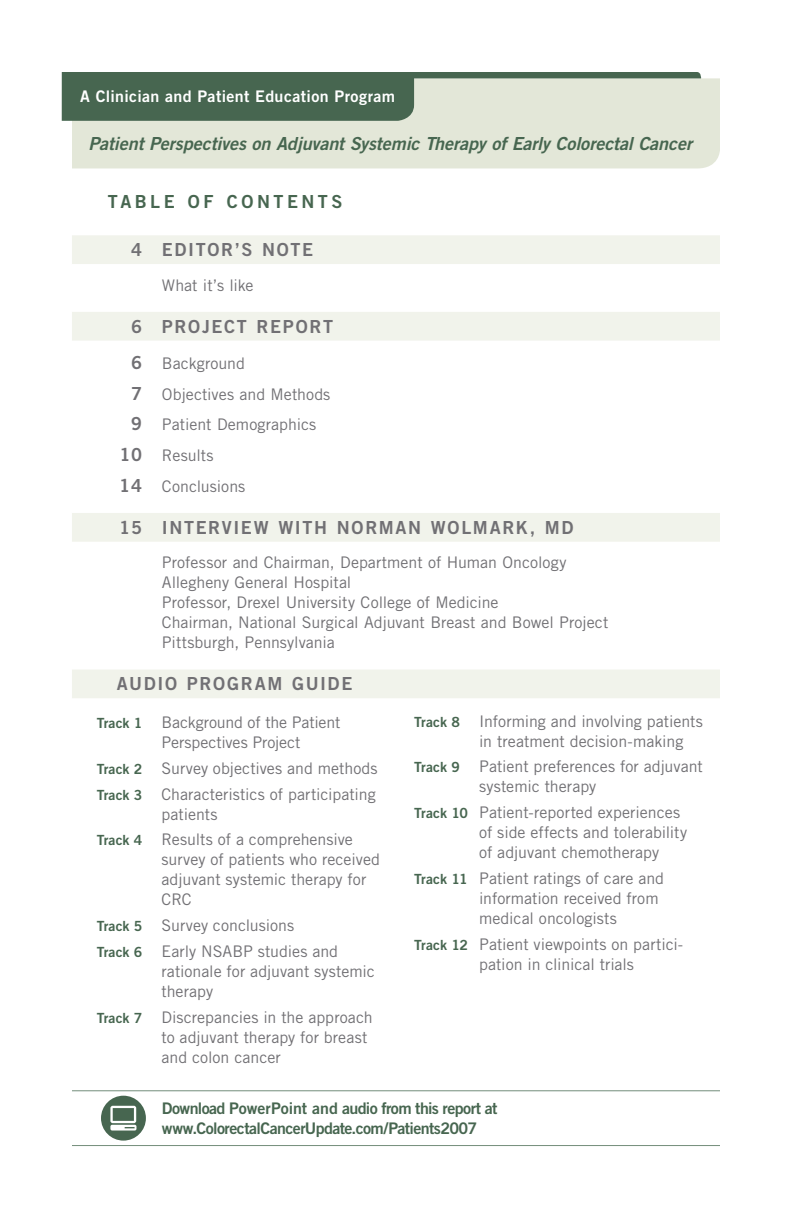
<style>
.page{position:relative;width:792px;height:1224px;background:#fff}
.page>*{position:absolute;margin:0;border:0;box-sizing:border-box;transform-origin:0 0}
.t1{font:18px "Trade Gothic LT Std Bd 2";letter-spacing:.09em;color:#717074}
.t2{font:18px "Trade Gothic LT Std Bd 2 Obl";letter-spacing:-.005em;color:#476650}
.t3{font:18px "Trade Gothic LT Std Bd 2";letter-spacing:.195em;color:#476650}
.t4{font:16px/20px "Trade Gothic LT Std";color:#717074}
.t5{font:16px/19.2px "Trade Gothic LT Std Bd 2";letter-spacing:-.035em;color:#476650}
.t6{font:16px "Trade Gothic LT Std Bd 2";letter-spacing:.025em;color:#fff}
.s1{font-family:"Trade Gothic LT Std Bd 2";font-size:18px}
.s2{font-family:"Trade Gothic LT Std Bd 2";font-size:14px;color:#476650}
</style>
<div class="page">
<div style="left:72px;top:121px;width:648px;height:47px;background:#e3e7d8"></div>
<svg style="left:62px;top:72px;width:658px;height:49px;background:#879b88"></svg>
<div style="left:72px;top:235px;width:648px;height:29px;background:#f1f3eb"></div>
<div style="left:72px;top:312px;width:648px;height:29px;background:#f1f3eb"></div>
<div style="left:72px;top:513px;width:648px;height:29px;background:#f1f3eb"></div>
<div style="left:72px;top:670px;width:648px;height:28px;background:#f1f3eb"></div>
<hr style="left:72px;top:1090px;width:648px;height:1px;background:#738e7b">
<hr style="left:72px;top:1145px;width:648px;height:1px;background:#738e7b">
<svg style="left:101px;top:1096px;width:45px;height:45px"></svg>
<p class="t6" style="left:80px;top:87px;width:316px">A Clinician and Patient Education Program</p>
<p class="t2" style="left:89px;top:132px;width:605px">Patient Perspectives on Adjuvant Systemic Therapy of Early Colorectal Cancer</p>
<p class="t3" style="left:108px;top:191px;width:236px">TABLE OF CONTENTS</p>
<p class="t1" style="left:131px;top:239px;width:184px">4 EDITOR’S NOTE</p>
<p class="t4" style="left:162px;top:275px;width:93px">What it’s like</p>
<p class="t1" style="left:131px;top:315px;width:203px">6 PROJECT REPORT</p>
<p class="t4" style="left:131px;top:353px;width:115px"><span class="s1">6</span> Background</p>
<p class="t4" style="left:131px;top:384px;width:201px"><span class="s1">7</span> Objectives and Methods</p>
<p class="t4" style="left:131px;top:415px;width:187px"><span class="s1">9</span> Patient Demographics</p>
<p class="t4" style="left:119px;top:445px;width:96px"><span class="s1">10</span> Results</p>
<p class="t4" style="left:119px;top:476px;width:128px"><span class="s1">14</span> Conclusions</p>
<p class="t1" style="left:119px;top:516px;width:456px">15 INTERVIEW WITH NORMAN WOLMARK, MD</p>
<p class="t4" style="left:162px;top:552px;width:448px">Professor and Chairman, Department of Human Oncology Allegheny General Hospital<br>Professor, Drexel University College of Medicine<br>Chairman, National Surgical Adjuvant Breast and Bowel Project Pittsburgh, Pennsylvania</p>
<p class="t1" style="left:117px;top:673px;width:237px">AUDIO PROGRAM GUIDE</p>
<p class="t4" style="left:162px;top:712px;width:180px;text-indent:-65px"><span class="s2">Track 1</span> Background of the Patient<br>Perspectives Project</p>
<p class="t4" style="left:97px;top:755px;width:282px;line-height:25.8px"><span class="s2">Track 2</span> Survey objectives and methods<br><span class="s2">Track 3</span> Characteristics of participating</p>
<p class="t4" style="left:97px;top:801px;width:258px;line-height:25.8px;text-indent:65px">patients<br><span class="s2">Track 4</span> Results of a comprehensive</p>
<p class="t4" style="left:162px;top:850px;width:220px">survey of patients who received adjuvant systemic therapy for<br>CRC</p>
<p class="t4" style="left:97px;top:912px;width:243px;line-height:25.8px"><span class="s2">Track 5</span> Survey conclusions<br><span class="s2">Track 6</span> Early NSABP studies and</p>
<p class="t4" style="left:162px;top:961px;width:215px">rationale for adjuvant systemic therapy</p>
<p class="t4" style="left:162px;top:1007px;width:213px;text-indent:-65px"><span class="s2">Track 7</span> Discrepancies in the approach to adjuvant therapy for breast and colon cancer</p>
<p class="t4" style="left:479px;top:711px;width:225px;text-indent:-65px"><span class="s2">Track 8</span> Informing and involving patients in treatment decision-making</p>
<p class="t4" style="left:479px;top:757px;width:225px;text-indent:-65px"><span class="s2">Track 9</span> Patient preferences for adjuvant systemic therapy</p>
<p class="t4" style="left:479px;top:802px;width:210px;text-indent:-65px"><span class="s2">Track 10</span> Patient-reported experiences of side effects and tolerability of adjuvant chemotherapy</p>
<p class="t4" style="left:479px;top:868px;width:186px;text-indent:-65px"><span class="s2">Track 11</span> Patient ratings of care and information received from medical oncologists</p>
<p class="t4" style="left:479px;top:934px;width:206px;text-indent:-65px"><span class="s2">Track 12</span> Patient viewpoints on partici&shy;pation in clinical trials</p>
<p class="t5" style="left:162px;top:1099px;width:337px">Download PowerPoint and audio from this report at www.ColorectalCancerUpdate.com/Patients2007</p>
</div>
